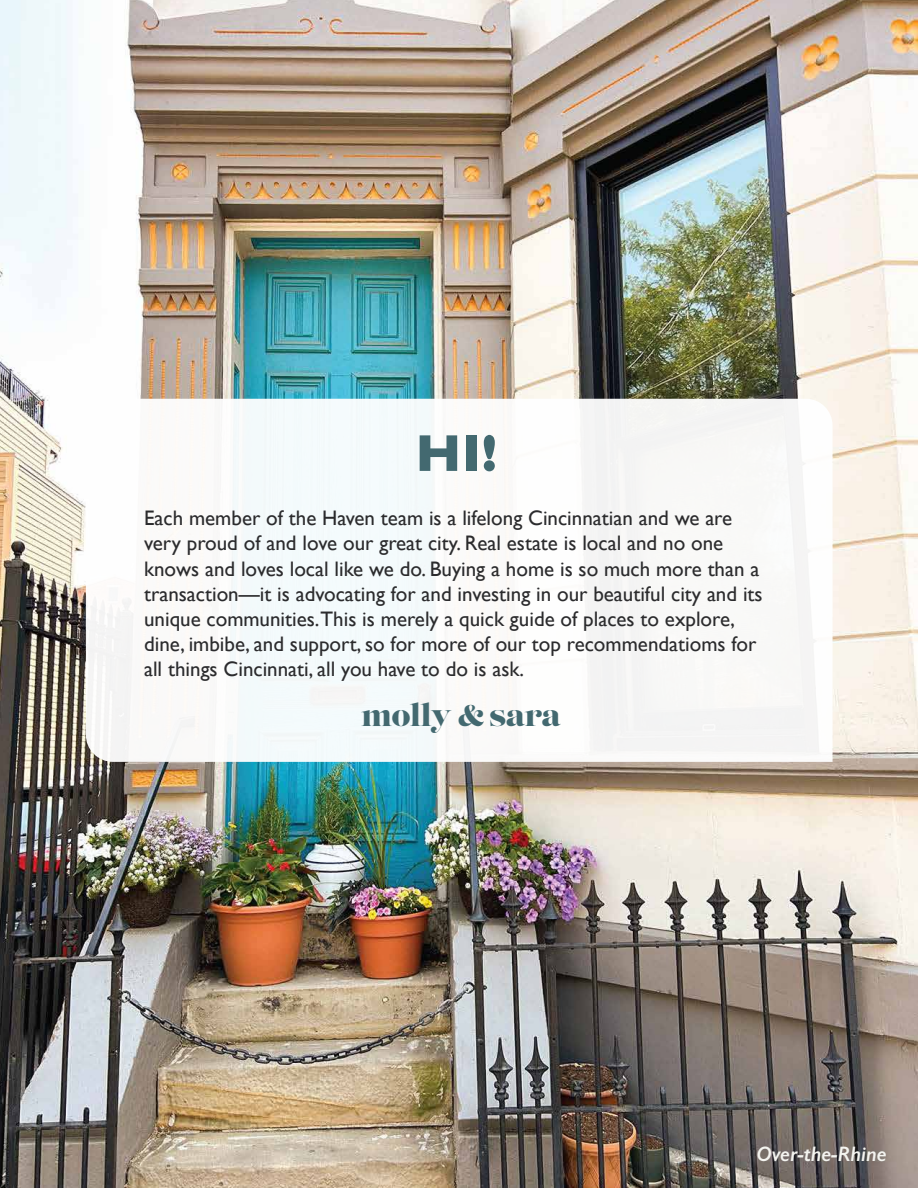
<style>
.page{position:relative;width:918px;height:1188px;background:#fff}
.page>*{position:absolute;margin:0;border:0;box-sizing:border-box;transform-origin:0 0}
.t1{font:700 52.5px "Gill Sans";color:#436970}
.t2{font:30px "Lust";letter-spacing:-.02em;color:#436970}
.t3{font:21px/25.2px "Gill Sans";color:#2b2b2d}
.t4{font:italic 600 21px "Gill Sans";color:#f4f4f0}
</style>
<div class="page">
<img style="left:0;top:0;width:918px;height:1188px">
<svg style="left:86px;top:399px;width:747px;height:363px"></svg>
<h1 class="t1" style="left:415px;top:412px;width:84px">HI!</h1>
<p class="t3" style="left:144px;top:505px;width:620px">Each member of the Haven team is a lifelong Cincinnatian and we are very proud of and love our great city. Real estate is local and no one knows and loves local like we do. Buying a home is so much more than a transaction—it is advocating for and investing in our beautiful city and its unique communities.This is merely a quick guide of places to explore, dine, imbibe, and support, so for more of our top recommendatioms for all things Cincinnati, all you have to do is ask.</p>
<h2 class="t2" style="left:362px;top:697px;width:201px">molly &amp; sara</h2>
<p class="t4" style="left:756px;top:1141px;width:132px">Over-the-Rhine</p>
</div>
